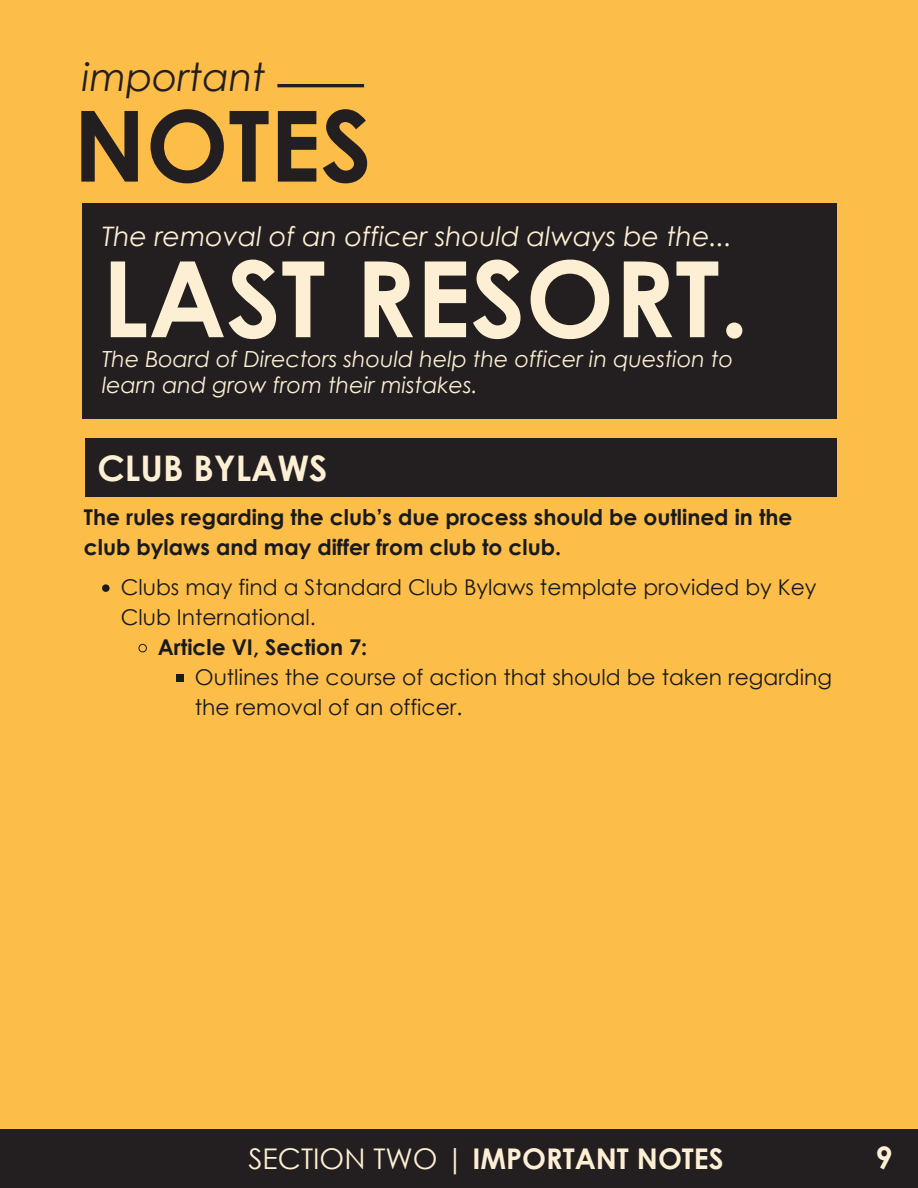
<style>
.page{position:relative;width:918px;height:1188px;background:#fdbd49}
.page>*{position:absolute;margin:0;border:0;box-sizing:border-box;transform-origin:0 0}
.t1{font:700 105.45px "Century Gothic";color:#fdefd4}
.t2{font:700 98.25px "Century Gothic";color:#231f20}
.t3{font:italic 38.7px "Century Gothic";color:#231f20}
.t4{font:700 35.25px "Century Gothic";color:#fdefd4}
.t5{font:700 31.05px "Century Gothic";color:#fdefd4}
.t6{font:700 28.5px "Century Gothic";color:#fdefd4}
.t7{font:italic 26.85px "Century Gothic";color:#fdefd4}
.t8{font:italic 22.2px/25.8px "Century Gothic";color:#fdefd4}
.t9{font:21.75px/30px "Century Gothic";color:#181a1c}
.t10{font:700 21.75px/30px "Century Gothic";color:#181a1c}
.s1{font-weight:400}
</style>
<div class="page">
<hr style="left:277px;top:84px;width:87px;height:3px;background:#231f20">
<div style="left:0;top:1129px;width:918px;height:59px;background:#231f20"></div>
<div style="left:82px;top:203px;width:755px;height:216px;background:#231f20"></div>
<div style="left:85px;top:438px;width:752px;height:59px;background:#231f20"></div>
<svg style="left:102px;top:584px;width:8px;height:8px"></svg>
<svg style="left:138px;top:644px;width:9px;height:9px"></svg>
<div style="left:176px;top:674px;width:7px;height:8px;background:#181a1c"></div>
<p class="t3" style="left:82px;top:53px;width:185px">important</p>
<p class="t2" style="left:73px;top:83px;width:300px">NOTES</p>
<p class="t7" style="left:102px;top:219px;width:632px">The removal of an officer should always be the...</p>
<p class="t1" style="left:102px;top:231px;width:648px">LAST RESORT.</p>
<p class="t8" style="left:102px;top:346px;width:633px">The Board of Directors should help the officer in question to learn and grow from their mistakes.</p>
<p class="t4" style="left:97px;top:445px;width:232px">CLUB BYLAWS</p>
<p class="t10" style="left:84px;top:501px;width:710px">The rules regarding the club’s due process should be outlined in the club bylaws and may differ from club to club.</p>
<p class="t9" style="left:121px;top:571px;width:697px">Clubs may find a Standard Club Bylaws template provided by Key<br>Club International.</p>
<p class="t10" style="left:158px;top:631px;width:211px">Article VI, Section 7:</p>
<p class="t9" style="left:195px;top:661px;width:639px">Outlines the course of action that should be taken regarding the removal of an officer.</p>
<p class="t6" style="left:248px;top:1140px;width:477px"><span class="s1">SECTION TWO |</span> IMPORTANT NOTES</p>
<p class="t5" style="left:876px;top:1138px;width:19px">9</p>
</div>
